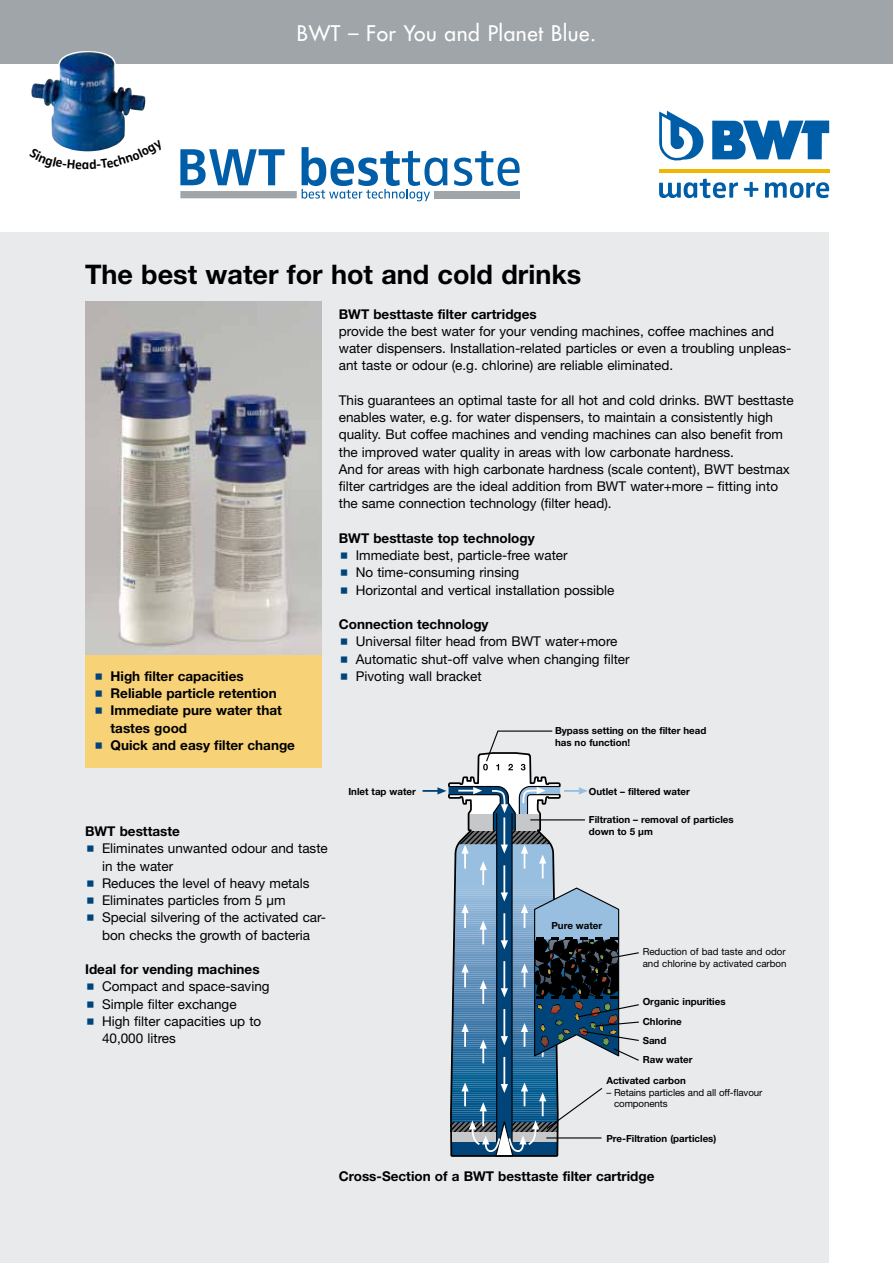
<style>
.page{position:relative;width:893px;height:1263px;background:#fff}
.page>*{position:absolute;margin:0;border:0;box-sizing:border-box;transform-origin:0 0}
.t1{font:700 27px "Helvetica Neue LT Pro";color:#000}
.t2{font:500 21px "Futura Std";letter-spacing:.025em;color:#fff}
.t3{font:13.5px/17.2px "Helvetica Neue LT Pro";color:#000}
.t4{font:700 13.5px/17.2px "Helvetica Neue LT Pro";color:#000}
.t5{font:13.2px "Zwo Bold Plain Alt";color:#000}
.t6{font:700 9.75px/11.7px "Helvetica Neue LT Pro";color:#000}
.t7{font:9.75px/11.7px "Helvetica Neue LT Pro";color:#000}
</style>
<div class="page">
<div style="left:0;top:232px;width:829px;height:1031px;background:#e8eaeb"></div>
<div style="left:0;top:0;width:893px;height:64px;background:#a0a5a9"></div>
<img style="left:85px;top:301px;width:237px;height:354px">
<svg style="left:450px;top:1063px;width:109px;height:94px;background:#216690"></svg>
<svg style="left:451px;top:1082px;width:152px;height:75px"></svg>
<svg style="left:423px;top:730px;width:216px;height:333px"></svg>
<div style="left:85px;top:655px;width:237px;height:112px;background:#f7d277"></div>
<svg style="left:76px;top:51px;width:23px;height:1px"></svg>
<img style="left:31px;top:52px;width:100px;height:99px">
<svg style="left:454px;top:151px;width:66px;height:35px"></svg>
<svg style="left:180px;top:149px;width:105px;height:36px"></svg>
<div style="left:180px;top:191px;width:117px;height:7px;background:#a0a5a9"></div>
<div style="left:434px;top:191px;width:85px;height:7px;background:#a0a5a9"></div>
<svg style="left:302px;top:147px;width:145px;height:54px"></svg>
<svg style="left:712px;top:121px;width:117px;height:38px"></svg>
<svg style="left:659px;top:111px;width:45px;height:50px"></svg>
<hr style="left:659px;top:169px;width:170px;height:3px;background:#f0b600">
<svg style="left:744px;top:182px;width:14px;height:15px"></svg>
<svg style="left:659px;top:179px;width:79px;height:19px"></svg>
<svg style="left:765px;top:182px;width:64px;height:16px"></svg>
<svg style="left:31px;top:148px;width:51px;height:4px"></svg>
<svg style="left:89px;top:140px;width:42px;height:12px"></svg>
<p class="t5" style="left:82px;top:157px;width:9px">a</p>
<h2 class="t2" style="left:297px;top:20px;width:301px">BWT – For You and Planet Blue.</h2>
<h1 class="t1" style="left:85px;top:257px;width:498px">The best water for hot and cold drinks</h1>
<p class="t4" style="left:339px;top:305px;width:200px">BWT besttaste filter cartridges</p>
<p class="t3" style="left:339px;top:322px;width:454px">provide the best water for your vending machines, coffee machines and water dispensers. Installation-related particles or even a troubling unpleas&shy;ant taste or odour (e.g. chlorine) are reliable eliminated.</p>
<p class="t3" style="left:339px;top:391px;width:456px">This guarantees an optimal taste for all hot and cold drinks. BWT besttaste enables water, e.g. for water dispensers, to maintain a consistently high quality. But coffee machines and vending machines can also benefit from the improved water quality in areas with low carbonate hardness.<br>And for areas with high carbonate hardness (scale content), BWT bestmax filter cartridges are the ideal addition from BWT water+more – fitting into the same connection technology (filter head).</p>
<p class="t4" style="left:339px;top:529px;width:197px">BWT besttaste top technology</p>
<p class="t3" style="left:356px;top:546px;width:260px">Immediate best, particle-free water<br>No time-consuming rinsing<br>Horizontal and vertical installation possible</p>
<p class="t4" style="left:339px;top:615px;width:151px">Connection technology</p>
<p class="t3" style="left:356px;top:633px;width:275px">Universal filter head from BWT water+more<br>Automatic shut-off valve when changing filter<br>Pivoting wall bracket</p>
<p class="t4" style="left:111px;top:667px;width:186px">High filter capacities<br>Reliable particle retention<br>Immediate pure water that tastes good<br>Quick and easy filter change</p>
<p class="t6" style="left:555px;top:725px;width:153px">Bypass setting on the filter head has no function!</p>
<p class="t4" style="left:85px;top:822px;width:96px">BWT besttaste</p>
<p class="t3" style="left:102px;top:840px;width:227px">Eliminates unwanted odour and taste in the water<br>Reduces the level of heavy metals<br>Eliminates particles from 5 µm<br>Special silvering of the activated car&shy;bon checks the growth of bacteria</p>
<p class="t4" style="left:85px;top:960px;width:176px">Ideal for vending machines</p>
<p class="t3" style="left:102px;top:978px;width:169px">Compact and space-saving<br>Simple filter exchange<br>High filter capacities up to<br>40,000 litres</p>
<p class="t6" style="left:348px;top:785px;width:69px">Inlet tap water</p>
<p class="t6" style="left:589px;top:785px;width:103px">Outlet – filtered water</p>
<p class="t6" style="left:589px;top:814px;width:146px">Filtration – removal of particles down to 5 µm</p>
<p class="t6" style="left:551px;top:920px;width:52px">Pure water</p>
<p class="t7" style="left:643px;top:945px;width:145px">Reduction of bad taste and odor and chlorine by activated carbon</p>
<p class="t6" style="left:643px;top:995px;width:84px">Organic inpurities</p>
<p class="t6" style="left:643px;top:1034px;width:25px">Sand</p>
<p class="t6" style="left:643px;top:1015px;width:41px">Chlorine</p>
<p class="t6" style="left:643px;top:1053px;width:51px">Raw water</p>
<p class="t6" style="left:606px;top:1074px;width:81px">Activated carbon</p>
<p class="t7" style="left:614px;top:1086px;width:150px;text-indent:-8px">– Retains particles and all off-flavour components</p>
<p class="t6" style="left:606px;top:1132px;width:111px">Pre-Filtration (particles)</p>
<p class="t4" style="left:339px;top:1167px;width:317px">Cross-Section of a BWT besttaste filter cartridge</p>
</div>
